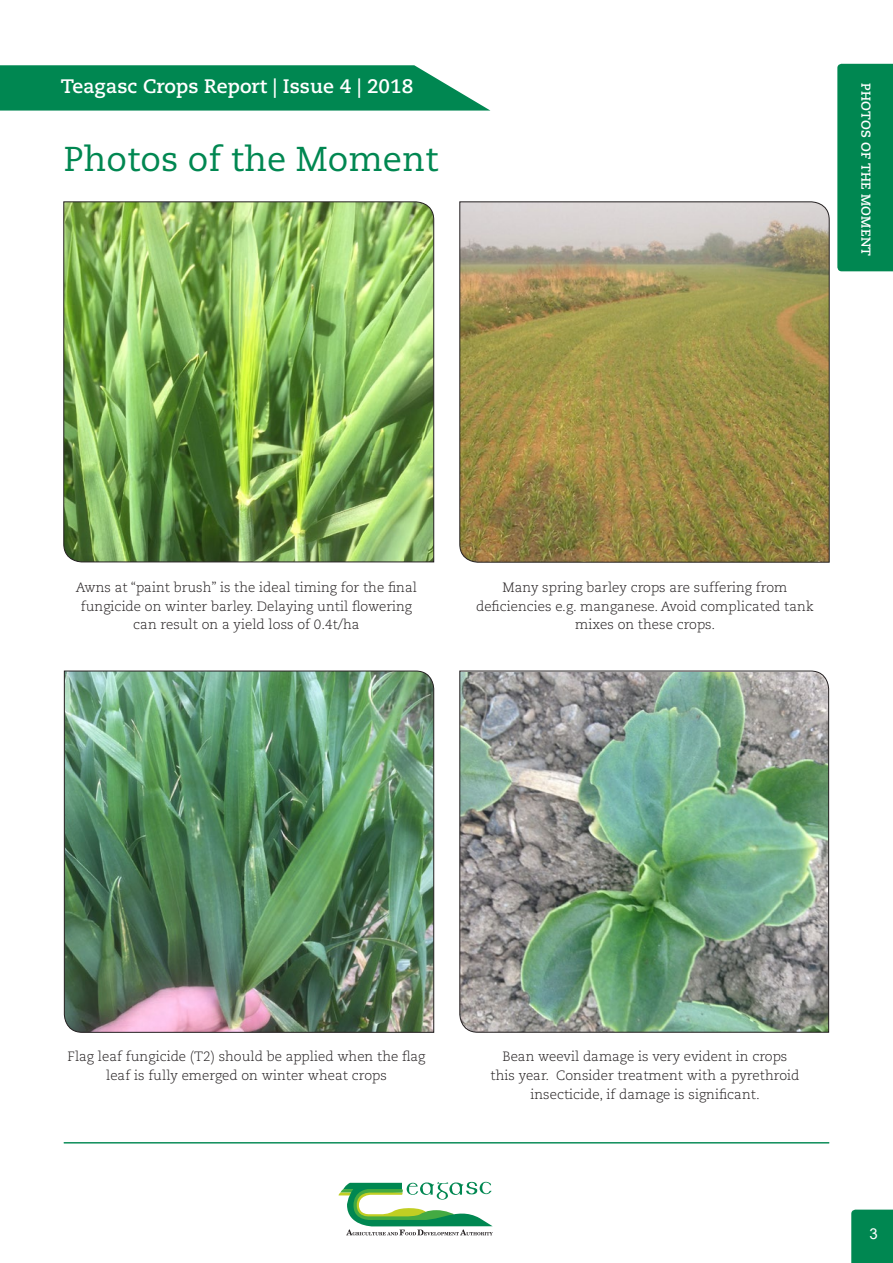
<style>
.page{position:relative;width:893px;height:1263px;background:#fff}
.page>*{position:absolute;margin:0;border:0;box-sizing:border-box;transform-origin:0 0}
.Header_1{font:34.5px "Caecilia LT Std";color:#008751}
.t1{font:700 19.5px "Caecilia LT Std";color:#fff}
.t2{font:15px "Arial";color:#fff}
.Body_Text{font:300 13.5px/18.8px "Caecilia LT Std";color:#231f20;text-align:center}
.t3{font:700 12.9px "Caecilia LT Std";letter-spacing:.02em;color:#fff}
</style>
<div class="page">
<svg style="left:338px;top:1182px;width:155px;height:53px"></svg>
<div style="left:851px;top:1209px;width:42px;height:54px;background:#008751"></div>
<svg style="left:0;top:65px;width:490px;height:46px;background:#169160"></svg>
<div style="left:837px;top:64px;width:56px;height:207px;background:#008751"></div>
<hr style="left:64px;top:1142px;width:765px;height:1px;background:#008751">
<img style="left:459px;top:670px;width:370px;height:363px">
<img style="left:64px;top:670px;width:370px;height:363px">
<img style="left:63px;top:201px;width:371px;height:362px">
<svg style="left:459px;top:201px;width:371px;height:362px;background:#a2955b"></svg>
<p class="t1" style="left:61px;top:75px;width:354px">Teagasc Crops Report | Issue 4 | 2018</p>
<p class="t3" style="left:873px;top:83px;width:175px;rotate:90deg">PHOTOS OF THE MOMENT</p>
<p class="Header_1" style="left:64px;top:139px;width:376px">Photos of the Moment</p>
<p class="Body_Text" style="left:76px;top:578px;width:343px">Awns at “paint brush” is the ideal timing for the final fungicide on winter barley. Delaying until flowering can result on a yield loss of 0.4t/ha</p>
<p class="Body_Text" style="left:476px;top:578px;width:339px">Many spring barley crops are suffering from deficiencies e.g. manganese. Avoid complicated tank mixes on these crops.</p>
<p class="Body_Text" style="left:67px;top:1048px;width:359px">Flag leaf fungicide (T2) should be applied when the flag leaf is fully emerged on winter wheat crops</p>
<p class="Body_Text" style="left:491px;top:1048px;width:310px">Bean weevil damage is very evident in crops this year. Consider treatment with a pyrethroid insecticide, if damage is significant.</p>
<p class="t2" style="left:869px;top:1223px;width:10px">3</p>
</div>
